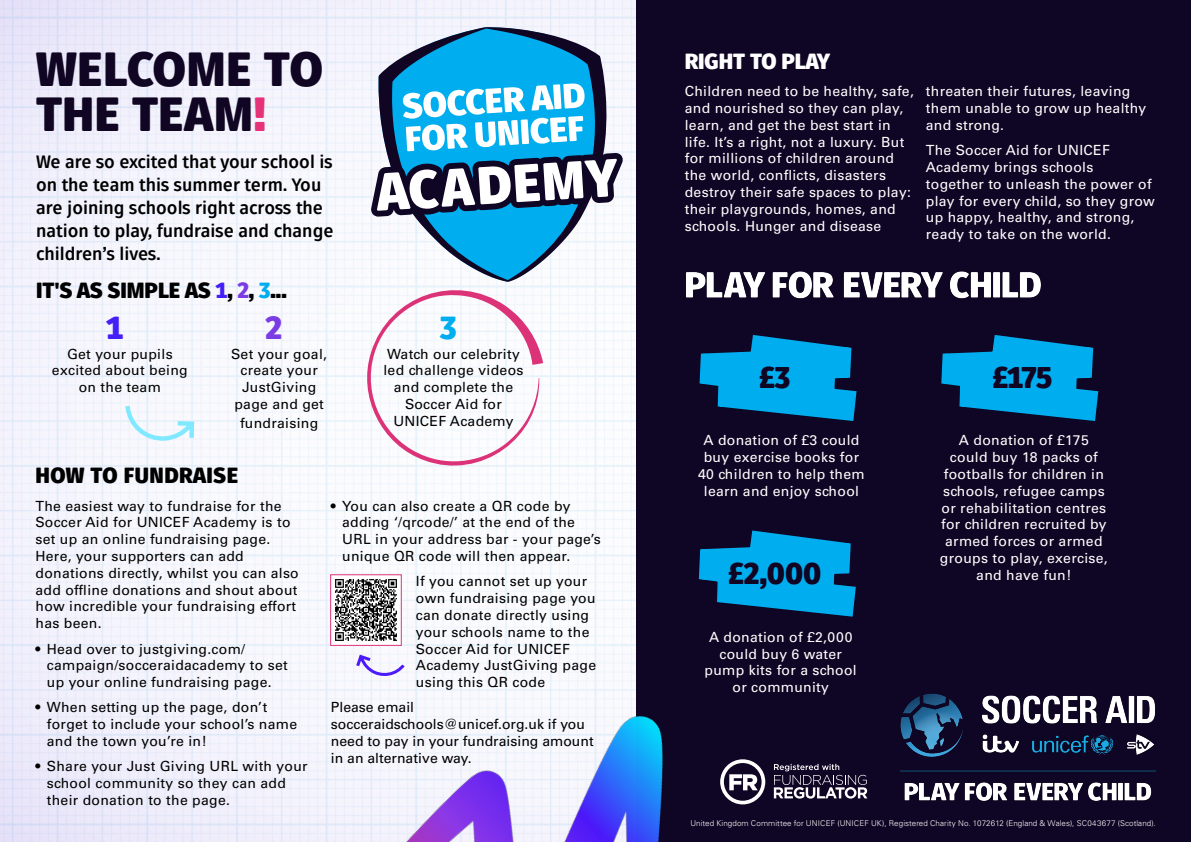
<style>
.page{position:relative;width:1191px;height:842px;background:#fff}
.page>*{position:absolute;margin:0;border:0;box-sizing:border-box;transform-origin:0 0}
.t1{font:900 48px/45px "Fuse V.2 Display";letter-spacing:.015em;color:#100523}
.Intro{font:900 32px "Fuse V.2 Display";color:#451ff6}
.Intro-2{font:900 32px "Fuse V.2 Display";color:#7c3ce4}
.Intro-3{font:900 32px "Fuse V.2 Display";color:#00aeef}
.t2{font:900 30px "Fuse V.2 Display";letter-spacing:-.01em;color:#100523}
.PULL_OUT_2{font:900 22px "Fuse V.2 Display";letter-spacing:.015em;color:#000}
.PULL_OUT_2-2{font:900 22px "Fuse V.2 Display";color:#fff}
.Intro-4{font:700 18px/23px "Fuse V.2 Display";color:#000}
.Number{font:14px/16.8px "Univers LT Pro 55 Roman";letter-spacing:.02em;color:#000}
.Number-2{font:14px/16.8px "Univers LT Pro 55 Roman";letter-spacing:.02em;color:#fff}
.Number-3{font:14px/16.8px "Univers LT Pro 55 Roman";color:#000}
.t3{font:300 8px "Univers LT Pro 45";letter-spacing:.01em;color:#fff}
.s1{color:#e63278}
.s2{color:#451ff6}
.s3{color:#7c3ce4}
.s4{color:#00aeef}
</style>
<div class="page">
<img style="left:0;top:0;width:636px;height:842px">
<svg style="left:123px;top:401px;width:73px;height:44px"></svg>
<svg style="left:354px;top:653px;width:38px;height:29px"></svg>
<svg style="left:376px;top:27px;width:234px;height:255px"></svg>
<svg style="left:371px;top:83px;width:252px;height:134px"></svg>
<div style="left:636px;top:0;width:555px;height:842px;background:#0f0524"></div>
<svg style="left:357px;top:272px;width:186px;height:209px"></svg>
<img style="left:686px;top:271px;width:355px;height:28px">
<img style="left:900px;top:693px;width:255px;height:108px">
<svg style="left:785px;top:764px;width:82px;height:34px"></svg>
<img style="left:392px;top:635px;width:393px;height:207px">
<svg style="left:340px;top:316px;width:242px;height:123px"></svg>
<svg style="left:582px;top:316px;width:517px;height:123px"></svg>
<svg style="left:339px;top:512px;width:517px;height:123px"></svg>
<img style="left:332px;top:576px;width:68px;height:68px">
<div style="left:330px;top:574px;width:72px;height:72px;border:1px solid #dc3278"></div>
<p class="t1" style="left:36px;top:47px;width:288px">WELCOME TO<br>THE TEAM<span class="s1">!</span></p>
<p class="Intro-4" style="left:36px;top:151px;width:299px">We are so excited that your school is on the team this summer term. You are joining schools right across the nation to play, fundraise and change children’s lives.</p>
<p class="PULL_OUT_2" style="left:36px;top:276px;width:252px">IT'S AS SIMPLE AS <span class="s2">1</span>, <span class="s3">2</span>, <span class="s4">3</span>...</p>
<p class="Intro" style="left:106px;top:306px;width:18px">1</p>
<p class="Number" style="left:52px;top:345px;width:137px;text-align:center">Get your pupils excited about being on the team</p>
<p class="Intro-2" style="left:266px;top:306px;width:18px">2</p>
<p class="Number" style="left:231px;top:345px;width:97px;text-align:center">Set your goal, create your<br>JustGiving page and get</p>
<p class="Number" style="left:240px;top:414px;width:80px">fundraising</p>
<p class="PULL_OUT_2" style="left:35px;top:460px;width:204px">HOW TO FUNDRAISE</p>
<p class="Intro-3" style="left:440px;top:306px;width:18px">3</p>
<p class="Number" style="left:383px;top:345px;width:142px;text-align:center">Watch our celebrity led challenge videos and complete the<br>Soccer Aid for<br>UNICEF Academy</p>
<p class="Number" style="left:36px;top:497px;width:265px">The easiest way to fundraise for the<br>Soccer Aid for UNICEF Academy is to set up an online fundraising page.<br>Here, your supporters can add donations directly, whilst you can also add offline donations and shout about how incredible your fundraising effort has been.</p>
<p class="Number" style="left:47px;top:639px;width:242px;text-indent:-11px">• Head over to justgiving.com/ campaign/socceraidacademy to set up your online fundraising page.</p>
<p class="Number" style="left:47px;top:698px;width:252px;text-indent:-11px">• When setting up the page, don’t forget to include your school’s name and the town you’re in!</p>
<p class="Number" style="left:47px;top:757px;width:262px;text-indent:-11px">• Share your Just Giving URL with your school community so they can add their donation to the page.</p>
<p class="Number" style="left:342px;top:497px;width:260px;text-indent:-11px">• You can also create a QR code by adding ‘/qrcode/’ at the end of the URL in your address bar - your page’s unique QR code will then appear.</p>
<p class="Number" style="left:416px;top:572px;width:182px">If you cannot set up your own fundraising page you can donate directly using your schools name to the<br>Soccer Aid for UNICEF<br>Academy JustGiving page using this QR code</p>
<p class="Number-3" style="left:331px;top:698px;width:264px">Please email socceraidschools@unicef.org.uk if you need to pay in your fundraising amount in an alternative way.</p>
<p class="PULL_OUT_2-2" style="left:685px;top:46px;width:147px">RIGHT TO PLAY</p>
<p class="Number-2" style="left:685px;top:82px;width:231px">Children need to be healthy, safe, and nourished so they can play, learn, and get the best start in life. It’s a right, not a luxury. But for millions of children around the world, conflicts, disasters destroy their safe spaces to play: their playgrounds, homes, and schools. Hunger and disease</p>
<p class="Number-2" style="left:926px;top:82px;width:222px">threaten their futures, leaving them unable to grow up healthy and strong.</p>
<p class="Number-2" style="left:926px;top:141px;width:230px">The Soccer Aid for UNICEF<br>Academy brings schools<br>together to unleash the power of play for every child, so they grow up happy, healthy, and strong, ready to take on the world.</p>
<p class="t2" style="left:759px;top:358px;width:33px">£3</p>
<p class="t2" style="left:992px;top:358px;width:61px">£175</p>
<p class="Number-2" style="left:698px;top:431px;width:168px;text-align:center">A donation of £3 could buy exercise books for<br>40 children to help them learn and enjoy school</p>
<p class="Number-2" style="left:940px;top:431px;width:169px;text-align:center">A donation of £175 could buy 18 packs of footballs for children in schools, refugee camps or rehabilitation centres for children recruited by armed forces or armed groups to play, exercise, and have fun!</p>
<p class="t2" style="left:728px;top:553px;width:94px">£2,000</p>
<p class="Number-2" style="left:704px;top:628px;width:154px;text-align:center">A donation of £2,000 could buy 6 water pump kits for a school or community</p>
<p class="t3" style="left:690px;top:818px;width:467px">United Kingdom Committee for UNICEF (UNICEF UK), Registered Charity No. 1072612 (England &amp; Wales), SC043677 (Scotland).</p>
</div>
